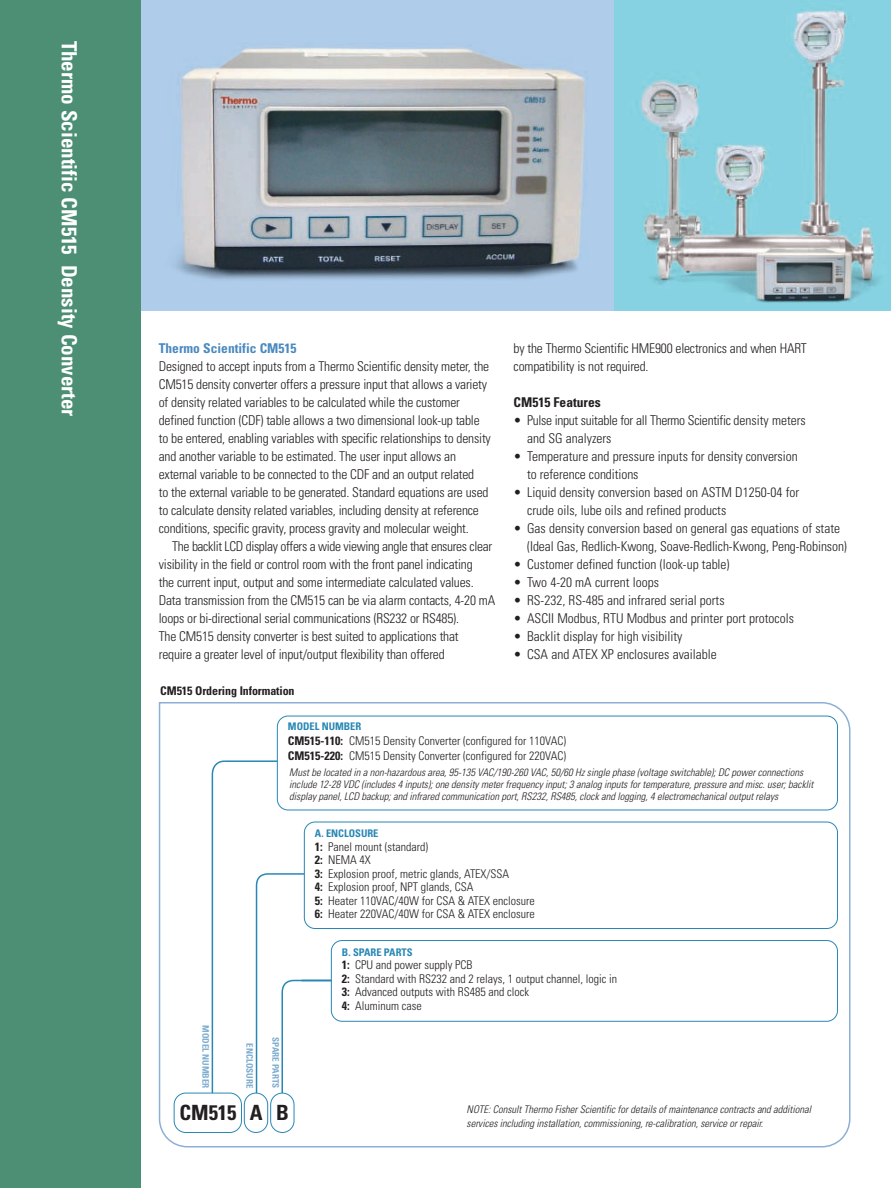
<style>
.page{position:relative;width:891px;height:1188px;background:#fff}
.page>*{position:absolute;margin:0;border:0;box-sizing:border-box;transform-origin:0 0}
.t1{font:700 condensed 21px "Univers";color:#fff}
.t2{font:700 condensed 21px "Univers";color:#231f20}
.t3{font:300 condensed 13.5px/18px "Univers";letter-spacing:-.015em;color:#231f20}
.t4{font:700 condensed 13.5px "Univers";color:#4a89be}
.t5{font:700 condensed 13.5px "Univers";color:#231f20}
.t6{font:300 condensed 12px/13.5px "Univers";color:#231f20}
.t7{font:700 condensed 12px/15px "Univers";letter-spacing:-.01em;color:#231f20}
.t8{font:italic 300 condensed 10.5px/12px "Univers";color:#231f20}
.t9{font:700 condensed 10.5px "Univers";color:#2887b4}
.t10{font:700 condensed 9px "Univers";color:#7dacce}
.s1{font-weight:700}
</style>
<div class="page">
<svg style="left:159px;top:702px;width:691px;height:446px"></svg>
<img style="left:614px;top:0;width:277px;height:310px">
<svg style="left:141px;top:0;width:473px;height:310px;background:#9eaebd"></svg>
<div style="left:0;top:0;width:141px;height:1188px;background:#4c8f75"></div>
<h1 class="t1" style="left:77px;top:40px;width:377px;rotate:90deg">Thermo Scientific CM515 Density Converter</h1>
<p class="t4" style="left:159px;top:343px;width:139px">Thermo Scientific CM515</p>
<p class="t3" style="left:159px;top:358px;width:334px">Designed to accept inputs from a Thermo Scientific density meter, the CM515 density converter offers a pressure input that allows a variety of density related variables to be calculated while the customer defined function (CDF) table allows a two dimensional look-up table to be entered, enabling variables with specific relationships to density and another variable to be estimated. The user input allows an external variable to be connected to the CDF and an output related<br>to the external variable to be generated. Standard equations are used to calculate density related variables, including density at reference conditions, specific gravity, process gravity and molecular weight.</p>
<p class="t3" style="left:159px;top:538px;width:338px;text-indent:14px">The backlit LCD display offers a wide viewing angle that ensures clear visibility in the field or control room with the front panel indicating<br>the current input, output and some intermediate calculated values.<br>Data transmission from the CM515 can be via alarm contacts, 4-20 mA loops or bi-directional serial communications (RS232 or RS485).<br>The CM515 density converter is best suited to applications that require a greater level of input/output flexibility than offered</p>
<p class="t7" style="left:160px;top:685px;width:136px">CM515 Ordering Information</p>
<p class="t3" style="left:514px;top:340px;width:295px">by the Thermo Scientific HME900 electronics and when HART compatibility is not required.</p>
<p class="t5" style="left:514px;top:397px;width:89px">CM515 Features</p>
<p class="t3" style="left:527px;top:412px;width:280px;text-indent:-14px">• Pulse input suitable for all Thermo Scientific density meters and SG analyzers</p>
<p class="t3" style="left:527px;top:448px;width:272px;text-indent:-14px">• Temperature and pressure inputs for density conversion to reference conditions</p>
<p class="t3" style="left:527px;top:484px;width:274px;text-indent:-14px">• Liquid density conversion based on ASTM D1250-04 for crude oils, lube oils and refined products</p>
<p class="t3" style="left:527px;top:520px;width:321px;text-indent:-14px">• Gas density conversion based on general gas equations of state (Ideal Gas, Redlich-Kwong, Soave-Redlich-Kwong, Peng-Robinson)</p>
<p class="t3" style="left:514px;top:556px;width:218px">• Customer defined function (look-up table)</p>
<p class="t3" style="left:514px;top:574px;width:147px">• Two 4-20 mA current loops</p>
<p class="t3" style="left:514px;top:592px;width:212px">• RS-232, RS-485 and infrared serial ports</p>
<p class="t3" style="left:514px;top:610px;width:282px">• ASCII Modbus, RTU Modbus and printer port protocols</p>
<p class="t3" style="left:514px;top:628px;width:170px">• Backlit display for high visibility</p>
<p class="t3" style="left:514px;top:646px;width:205px">• CSA and ATEX XP enclosures available</p>
<p class="t9" style="left:288px;top:723px;width:75px">MODEL NUMBER</p>
<p class="t7" style="left:288px;top:734px;width:57px">CM515-110:<br>CM515-220:</p>
<p class="t6" style="left:349px;top:735px;width:218px;line-height:15px">CM515 Density Converter (configured for 110VAC)<br>CM515 Density Converter (configured for 220VAC)</p>
<p class="t8" style="left:289px;top:767px;width:527px">Must be located in a non-hazardous area, 95-135 VAC/190-260 VAC, 50/60 Hz single phase (voltage switchable); DC power connections include 12-28 VDC (includes 4 inputs); one density meter frequency input; 3 analog inputs for temperature, pressure and misc. user; backlit display panel, LCD backup; and infrared communication port, RS232, RS485, clock and logging, 4 electromechanical output relays</p>
<p class="t9" style="left:315px;top:830px;width:65px">A. ENCLOSURE</p>
<p class="t6" style="left:315px;top:841px;width:221px"><span class="s1">1:</span> Panel mount (standard)<br><span class="s1">2:</span> NEMA 4X<br><span class="s1">3:</span> Explosion proof, metric glands, ATEX/SSA<br><span class="s1">4:</span> Explosion proof, NPT glands, CSA<br><span class="s1">5:</span> Heater 110VAC/40W for CSA &amp; ATEX enclosure <span class="s1">6:</span> Heater 220VAC/40W for CSA &amp; ATEX enclosure</p>
<p class="t9" style="left:342px;top:948px;width:72px">B. SPARE PARTS</p>
<p class="t6" style="left:342px;top:959px;width:277px"><span class="s1">1:</span> CPU and power supply PCB<br><span class="s1">2:</span> Standard with RS232 and 2 relays, 1 output channel, logic in <span class="s1">3:</span> Advanced outputs with RS485 and clock<br><span class="s1">4:</span> Aluminum case</p>
<p class="t10" style="left:209px;top:1025px;width:64px;rotate:90deg">MODEL NUMBER</p>
<p class="t10" style="left:279px;top:1037px;width:53px;rotate:90deg">SPARE PARTS</p>
<p class="t10" style="left:253px;top:1043px;width:47px;rotate:90deg">ENCLOSURE</p>
<h1 class="t2" style="left:180px;top:1105px;width:111px">CM515 A B</h1>
<p class="t8" style="left:467px;top:1104px;width:347px;line-height:13.5px">NOTE: Consult Thermo Fisher Scientific for details of maintenance contracts and additional services including installation, commissioning, re-calibration, service or repair.</p>
</div>
